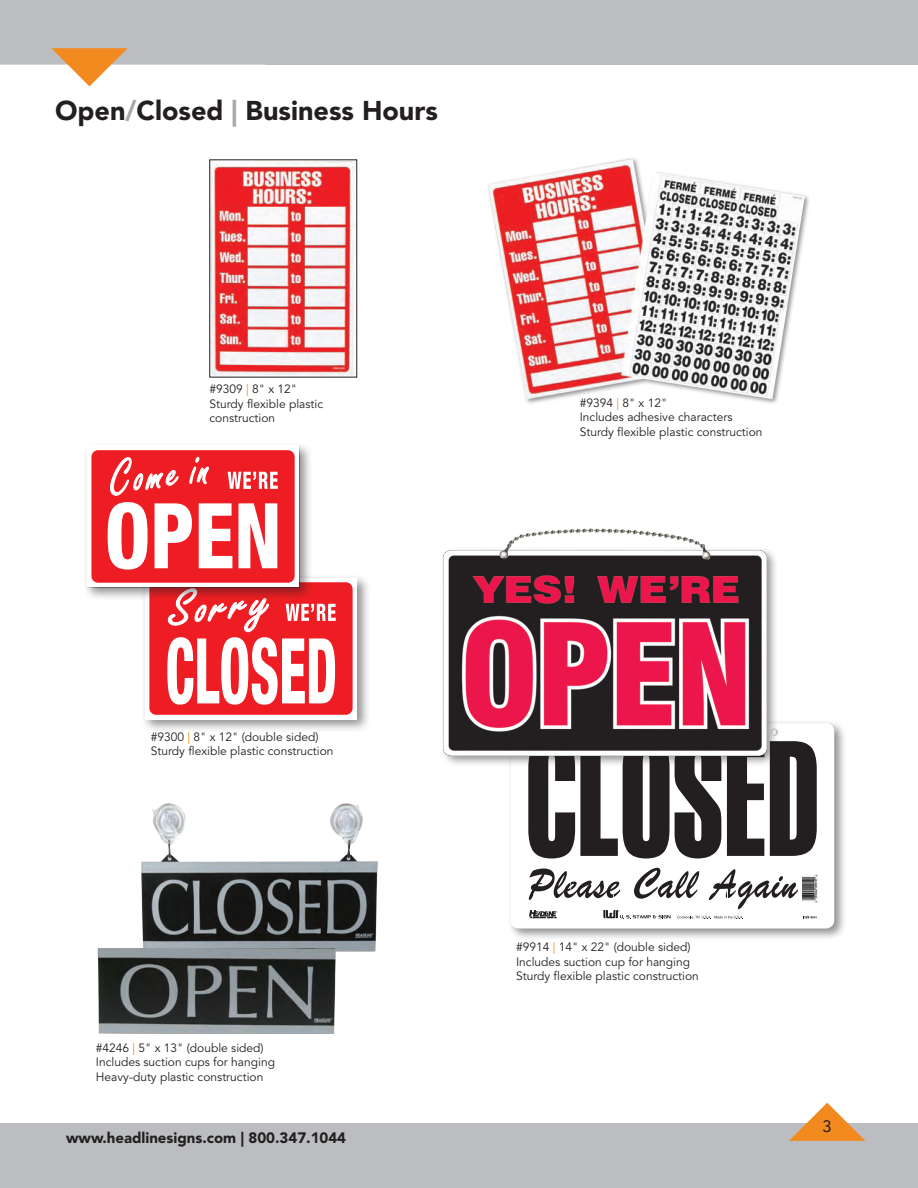
<style>
.page{position:relative;width:918px;height:1188px;background:#fff}
.page>*{position:absolute;margin:0;border:0;box-sizing:border-box;transform-origin:0 0}
.t1{font:900 27px "Avenir LT Std";color:#231f20}
.t2{font:16.5px "Avenir LT Std";color:#231f20}
.t3{font:900 15px "Avenir LT Std";color:#231f20}
.t4{font:12px/14.4px "Avenir LT Std";color:#231f20}
.s1{color:#a8a9ad}
.s2{color:#f28a20}
</style>
<div class="page">
<div style="left:0;top:0;width:918px;height:64px;background:#bcbdc0"></div>
<div style="left:0;top:1124px;width:918px;height:64px;background:#bcbdc0"></div>
<svg style="left:0;top:48px;width:265px;height:39px"></svg>
<svg style="left:789px;top:1103px;width:76px;height:38px"></svg>
<div style="left:507px;top:719px;width:340px;height:222px;background:#231f20;opacity:.5"></div>
<div style="left:511px;top:723px;width:323px;height:206px;background:#fff;border-radius:8px"></div>
<svg style="left:528px;top:741px;width:289px;height:117px"></svg>
<svg style="left:804px;top:916px;width:13px;height:2px"></svg>
<svg style="left:529px;top:869px;width:91px;height:31px"></svg>
<svg style="left:634px;top:868px;width:65px;height:31px"></svg>
<svg style="left:709px;top:869px;width:89px;height:40px"></svg>
<img style="left:802px;top:874px;width:16px;height:29px">
<svg style="left:529px;top:910px;width:29px;height:8px"></svg>
<svg style="left:603px;top:910px;width:68px;height:9px"></svg>
<svg style="left:677px;top:916px;width:66px;height:3px"></svg>
<div style="left:440px;top:546px;width:338px;height:222px;background:#231f20;opacity:.5"></div>
<img style="left:444px;top:550px;width:322px;height:205px">
<img style="left:500px;top:528px;width:210px;height:31px">
<div style="left:141px;top:574px;width:230px;height:159px;background:#231f20;opacity:.5"></div>
<div style="left:145px;top:578px;width:212px;height:141px;background:#fff"></div>
<div style="left:149px;top:582px;width:204px;height:133px;background:#ee1d23;border-radius:7px"></div>
<svg style="left:167px;top:601px;width:169px;height:104px"></svg>
<div style="left:83px;top:442px;width:230px;height:159px;background:#231f20;opacity:.5"></div>
<div style="left:87px;top:446px;width:212px;height:141px;background:#fff"></div>
<div style="left:91px;top:450px;width:204px;height:133px;background:#ee1d23;border-radius:7px"></div>
<svg style="left:108px;top:456px;width:170px;height:114px"></svg>
<img style="left:132px;top:803px;width:246px;height:149px">
<img style="left:97px;top:949px;width:240px;height:84px">
<img style="left:212px;top:162px;width:143px;height:213px">
<div style="left:210px;top:160px;width:147px;height:217px;border:1px solid #231f20"></div>
<img style="left:488px;top:158px;width:321px;height:246px">
<p class="t1" style="left:55px;top:95px;width:384px">Open<span class="s1">/</span>Closed <span class="s1">|</span> Business Hours</p>
<p class="t4" style="left:210px;top:382px;width:89px">#9309 <span class="s2">|</span> 8" x 12"</p>
<p class="t4" style="left:210px;top:397px;width:115px">Sturdy flexible plastic construction</p>
<p class="t4" style="left:580px;top:396px;width:89px">#9394 <span class="s2">|</span> 8" x 12"</p>
<p class="t4" style="left:580px;top:410px;width:154px">Includes adhesive characters</p>
<p class="t4" style="left:580px;top:425px;width:184px">Sturdy flexible plastic construction</p>
<p class="t4" style="left:151px;top:730px;width:169px">#9300 <span class="s2">|</span> 8" x 12" (double sided)</p>
<p class="t4" style="left:151px;top:744px;width:184px">Sturdy flexible plastic construction</p>
<p class="t4" style="left:96px;top:1041px;width:169px">#4246 <span class="s2">|</span> 5" x 13" (double sided)</p>
<p class="t4" style="left:96px;top:1056px;width:181px">Includes suction cups for hanging</p>
<p class="t4" style="left:96px;top:1070px;width:169px">Heavy-duty plastic construction</p>
<p class="t3" style="left:66px;top:1129px;width:282px">www.headlinesigns.com | 800.347.1044</p>
<p class="t4" style="left:516px;top:940px;width:176px">#9914 <span class="s2">|</span> 14" x 22" (double sided)</p>
<p class="t4" style="left:516px;top:955px;width:176px">Includes suction cup for hanging</p>
<p class="t4" style="left:516px;top:969px;width:184px">Sturdy flexible plastic construction</p>
<p class="t2" style="left:823px;top:1117px;width:11px">3</p>
</div>
